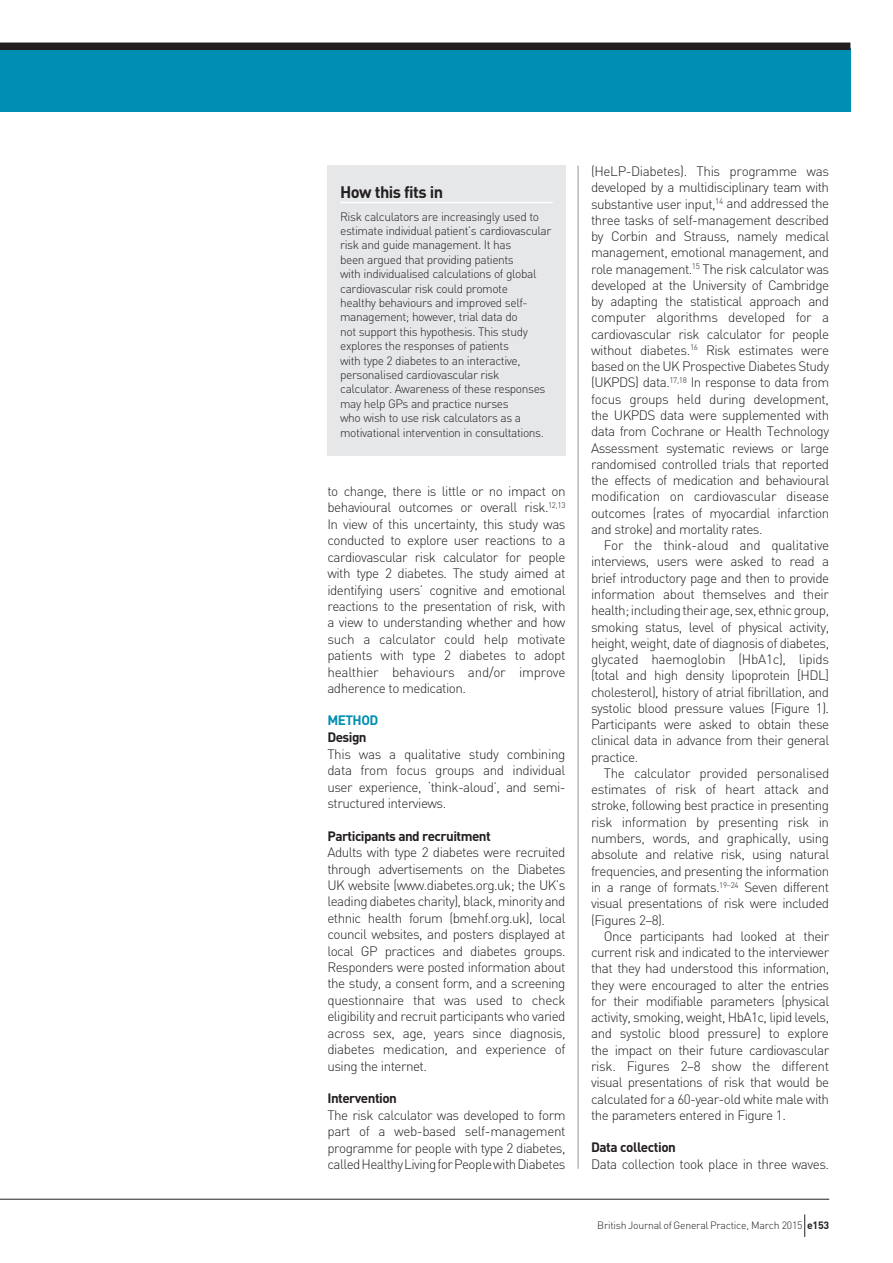
<style>
.page{position:relative;width:893px;height:1263px;background:#fff}
.page>*{position:absolute;margin:0;border:0;box-sizing:border-box;transform-origin:0 0}
.t1{font:700 16.5px "DIN";letter-spacing:-.035em;color:#231f20}
.t2{font:300 13.5px/16.2px "DIN";letter-spacing:-.04em;color:#231f20;text-align:justify}
.t3{font:700 13.5px "DIN";letter-spacing:-.04em;color:#231f20}
.t4{font:700 13.5px "DIN";letter-spacing:-.04em;color:#008fb3}
.t5{font:300 12px/14.4px "DIN";letter-spacing:-.035em;color:#231f20}
.t6{font:300 10.5px "DIN";letter-spacing:-.025em;color:#231f20}
.s1{font-weight:700}
</style>
<div class="page">
<hr style="left:578px;top:166px;width:1px;height:1003px;background:#939598">
<div style="left:327px;top:165px;width:239px;height:290px;background:#e6e7e9"></div>
<hr style="left:340px;top:202px;width:213px;height:1px;background:#fff">
<hr style="left:0;top:1199px;width:829px;height:1px;background:#231f20">
<svg style="left:804px;top:1214px;width:1px;height:23px"></svg>
<div style="left:0;top:48px;width:850px;height:63px;background:#008fb3"></div>
<div style="left:0;top:43px;width:850px;height:7px;background:#231f20"></div>
<p class="t1" style="left:340px;top:181px;width:105px">How this fits in</p>
<p class="t5" style="left:340px;top:209px;width:213px">Risk calculators are increasingly used to estimate individual patient’s cardiovascular risk and guide management. It has<br>been argued that providing patients<br>with individualised calculations of global cardiovascular risk could promote<br>healthy behaviours and improved self&shy;management; however, trial data do<br>not support this hypothesis. This study explores the responses of patients<br>with type 2 diabetes to an interactive, personalised cardiovascular risk calculator. Awareness of these responses may help GPs and practice nurses<br>who wish to use risk calculators as a motivational intervention in consultations.</p>
<p class="t2" style="left:327px;top:483px;width:240px">to change, there is little or no impact on behavioural outcomes or overall risk.<sup>12,13<br></sup>In view of this uncertainty, this study was conducted to explore user reactions to a cardiovascular risk calculator for people with type 2 diabetes. The study aimed at identifying users’ cognitive and emotional reactions to the presentation of risk, with a view to understanding whether and how such a calculator could help motivate patients with type 2 diabetes to adopt healthier behaviours and/or improve adherence to medication.</p>
<p class="t4" style="left:327px;top:711px;width:52px">METHOD</p>
<p class="t3" style="left:327px;top:729px;width:41px">Design</p>
<p class="t2" style="left:327px;top:746px;width:240px">This was a qualitative study combining data from focus groups and individual user experience, ‘think-aloud’, and semi&shy;structured interviews.</p>
<p class="t3" style="left:327px;top:827px;width:165px">Participants and recruitment</p>
<p class="t2" style="left:327px;top:844px;width:240px">Adults with type 2 diabetes were recruited through advertisements on the Diabetes UK website (www.diabetes.org.uk; the UK’s leading diabetes charity), black, minority and ethnic health forum (bmehf.org.uk), local council websites, and posters displayed at local GP practices and diabetes groups.<br>Responders were posted information about the study, a consent form, and a screening questionnaire that was used to check eligibility and recruit participants who varied across sex, age, years since diagnosis, diabetes medication, and experience of using the internet.</p>
<p class="t3" style="left:327px;top:1089px;width:71px">Intervention</p>
<p class="t2" style="left:327px;top:1106px;width:240px">The risk calculator was developed to form part of a web-based self-management programme for people with type 2 diabetes, called Healthy Living for People with Diabetes</p>
<p class="t2" style="left:591px;top:163px;width:240px">(HeLP-Diabetes). This programme was developed by a multidisciplinary team with substantive user input,<sup>14</sup> and addressed the three tasks of self-management described by Corbin and Strauss, namely medical management, emotional management, and role management.<sup>15</sup> The risk calculator was developed at the University of Cambridge by adapting the statistical approach and computer algorithms developed for a cardiovascular risk calculator for people without diabetes.<sup>16</sup> Risk estimates were based on the UK Prospective Diabetes Study (UKPDS) data.<sup>17,18</sup> In response to data from focus groups held during development, the UKPDS data were supplemented with data from Cochrane or Health Technology Assessment systematic reviews or large randomised controlled trials that reported the effects of medication and behavioural modification on cardiovascular disease outcomes (rates of myocardial infarction and stroke) and mortality rates.</p>
<p class="t2" style="left:591px;top:537px;width:240px;text-indent:13px">For the think-aloud and qualitative interviews, users were asked to read a brief introductory page and then to provide information about themselves and their health; including their age, sex, ethnic group, smoking status, level of physical activity, height, weight, date of diagnosis of diabetes, glycated haemoglobin (HbA1c), lipids (total and high density lipoprotein [HDL] cholesterol), history of atrial fibrillation, and systolic blood pressure values (Figure 1).<br>Participants were asked to obtain these clinical data in advance from their general practice.</p>
<p class="t2" style="left:591px;top:765px;width:240px;text-indent:13px">The calculator provided personalised estimates of risk of heart attack and stroke, following best practice in presenting risk information by presenting risk in numbers, words, and graphically, using absolute and relative risk, using natural frequencies, and presenting the information in a range of formats.<sup>19–24</sup> Seven different visual presentations of risk were included (Figures 2–8).</p>
<p class="t2" style="left:591px;top:928px;width:240px;text-indent:13px">Once participants had looked at their current risk and indicated to the interviewer that they had understood this information, they were encouraged to alter the entries for their modifiable parameters (physical activity, smoking, weight, HbA1c, lipid levels, and systolic blood pressure) to explore the impact on their future cardiovascular risk. Figures 2–8 show the different visual presentations of risk that would be calculated for a 60-year-old white male with the parameters entered in Figure 1.</p>
<p class="t3" style="left:591px;top:1139px;width:86px">Data collection</p>
<p class="t2" style="left:591px;top:1155px;width:240px">Data collection took place in three waves.</p>
<p class="t6" style="left:597px;top:1219px;width:233px">British Journal of General Practice, March 2015 <span class="s1">e153</span></p>
</div>
